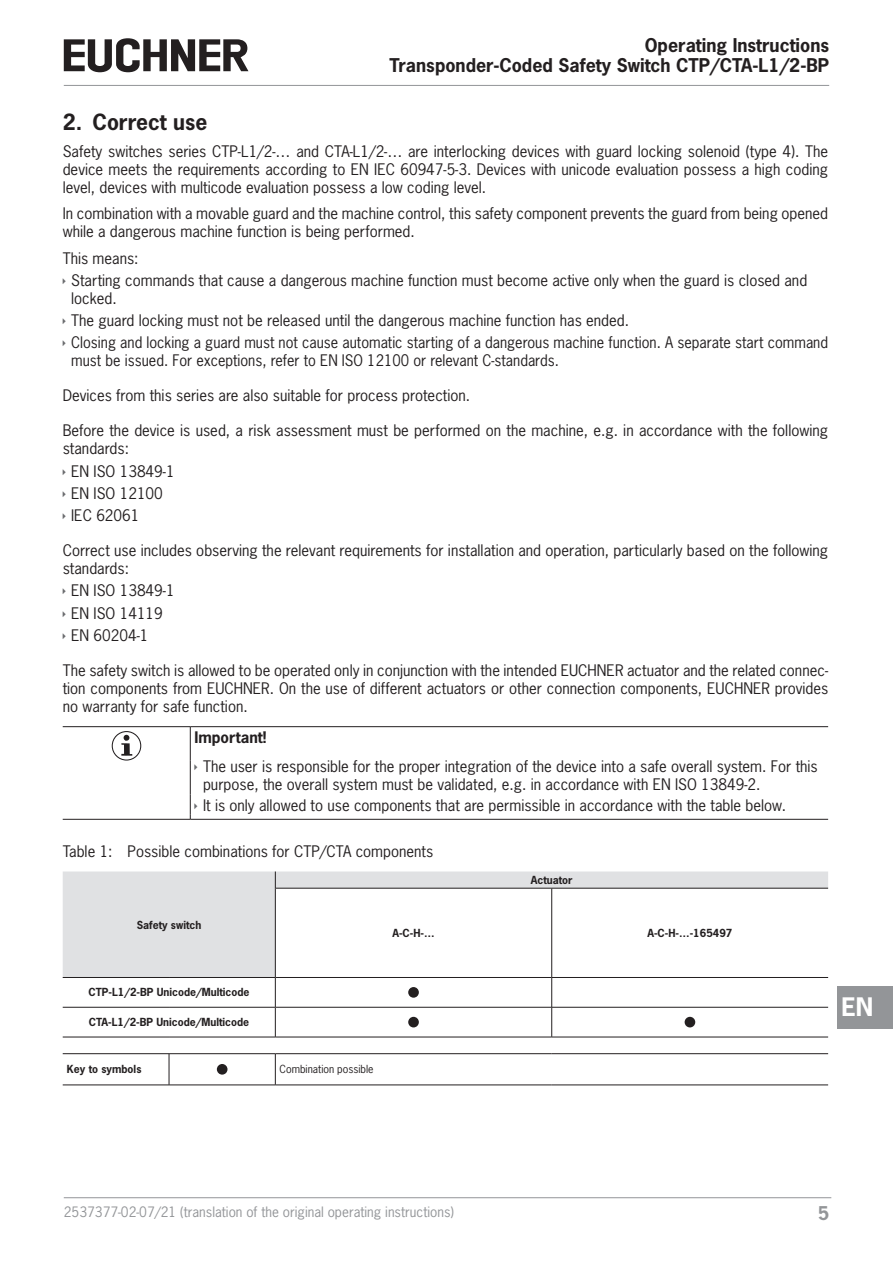
<style>
.page{position:relative;width:893px;height:1263px;background:#fff}
.page>*{position:absolute;margin:0;border:0;box-sizing:border-box;transform-origin:0 0}
.t1{font:700 24px "News Gothic Std";color:#fff}
.t2{font:700 21px "News Gothic Std";color:#231f20}
.t3{font:700 17.85px/20.2px "News Gothic Std";color:#231f20;text-align:right}
.t4{font:700 17.85px "News Gothic Std";color:#939598}
.paragraph{font:15px/18px "News Gothic Std";color:#231f20}
.paragraph_last{font:15px "News Gothic Std";color:#231f20}
.paragraph-2{font:700 15px "News Gothic Std";color:#231f20}
.t5{font:13.5px "News Gothic Std";color:#939598}
.tableheadcentered{font:700 10.5px "News Gothic Std";color:#231f20}
.tableheadleft{font:700 10.5px "News Gothic Std";color:#231f20}
.tablebodyleft{font:10.5px "News Gothic Std";color:#231f20}
</style>
<div class="page">
<hr style="left:64px;top:85px;width:765px;height:1px;background:#939598">
<hr style="left:64px;top:1197px;width:767px;height:1px;background:#939598">
<svg style="left:64px;top:38px;width:184px;height:34px"></svg>
<div style="left:838px;top:986px;width:55px;height:43px;background:#939598"></div>
<hr style="left:63px;top:726px;width:127px;height:1px;background:#231f20">
<hr style="left:190px;top:726px;width:638px;height:1px;background:#231f20">
<hr style="left:190px;top:727px;width:1px;height:34px;background:#231f20">
<hr style="left:190px;top:761px;width:1px;height:34px;background:#231f20">
<hr style="left:63px;top:819px;width:127px;height:1px;background:#231f20">
<hr style="left:190px;top:819px;width:638px;height:1px;background:#231f20">
<svg style="left:112px;top:731px;width:29px;height:29px"></svg>
<svg style="left:121px;top:735px;width:11px;height:21px"></svg>
<svg style="left:63px;top:871px;width:765px;height:106px"></svg>
<hr style="left:276px;top:888px;width:276px;height:1px;background:#231f20">
<hr style="left:552px;top:888px;width:276px;height:1px;background:#231f20">
<hr style="left:63px;top:1007px;width:106px;height:1px;background:#231f20">
<hr style="left:169px;top:1007px;width:106px;height:1px;background:#231f20">
<hr style="left:276px;top:1007px;width:276px;height:1px;background:#231f20">
<hr style="left:552px;top:1007px;width:276px;height:1px;background:#231f20">
<hr style="left:63px;top:1037px;width:106px;height:1px;background:#231f20">
<hr style="left:169px;top:1037px;width:106px;height:1px;background:#231f20">
<hr style="left:275px;top:1037px;width:277px;height:1px;background:#231f20">
<hr style="left:552px;top:1037px;width:276px;height:1px;background:#231f20">
<hr style="left:169px;top:1053px;width:106px;height:1px;background:#231f20">
<hr style="left:275px;top:1053px;width:277px;height:1px;background:#231f20">
<hr style="left:552px;top:1053px;width:276px;height:1px;background:#231f20">
<hr style="left:63px;top:977px;width:106px;height:1px;background:#231f20">
<hr style="left:169px;top:977px;width:106px;height:1px;background:#231f20">
<hr style="left:275px;top:977px;width:277px;height:1px;background:#231f20">
<hr style="left:552px;top:977px;width:276px;height:1px;background:#231f20">
<svg style="left:275px;top:871px;width:1px;height:17px"></svg>
<hr style="left:275px;top:1054px;width:1px;height:31px;background:#231f20">
<hr style="left:63px;top:1053px;width:106px;height:1px;background:#231f20">
<hr style="left:169px;top:1054px;width:1px;height:31px;background:#231f20">
<hr style="left:275px;top:888px;width:1px;height:89px;background:#231f20">
<svg style="left:275px;top:978px;width:1px;height:29px"></svg>
<hr style="left:275px;top:1007px;width:1px;height:30px;background:#231f20">
<hr style="left:63px;top:1085px;width:106px;height:1px;background:#231f20">
<hr style="left:169px;top:1085px;width:106px;height:1px;background:#231f20">
<hr style="left:275px;top:1085px;width:277px;height:1px;background:#231f20">
<hr style="left:552px;top:1085px;width:276px;height:1px;background:#231f20">
<hr style="left:551px;top:888px;width:1px;height:89px;background:#231f20">
<hr style="left:551px;top:977px;width:1px;height:30px;background:#231f20">
<hr style="left:551px;top:1007px;width:1px;height:30px;background:#231f20">
<div style="left:408px;top:987px;width:11px;height:11px;background:#231f20;border-radius:50%"></div>
<div style="left:408px;top:1017px;width:11px;height:10px;background:#231f20;border-radius:50%"></div>
<div style="left:685px;top:1017px;width:10px;height:10px;background:#231f20;border-radius:50%"></div>
<div style="left:217px;top:1064px;width:10px;height:10px;background:#231f20;border-radius:50%"></div>
<svg style="left:190px;top:795px;width:7px;height:24px"></svg>
<p class="t3" style="left:390px;top:34px;width:441px">Operating Instructions<br>Transponder-Coded Safety Switch CTP/CTA-L1/2-BP</p>
<p class="t2" style="left:63px;top:108px;width:146px">2. Correct use</p>
<p class="paragraph" style="left:63px;top:142px;width:767px;text-align:justify">Safety switches series CTP‑L1/2-… and CTA-L1/2-… are interlocking devices with guard locking solenoid (type 4). The device meets the requirements according to EN IEC 60947‑5‑3. Devices with unicode evaluation possess a high coding level, devices with multicode evaluation possess a low coding level.</p>
<p class="paragraph" style="left:63px;top:204px;width:767px">In combination with a movable guard and the machine control, this safety component prevents the guard from being opened while a dangerous machine function is being performed.</p>
<p class="paragraph" style="left:63px;top:249px;width:77px">This means:</p>
<p class="paragraph" style="left:71px;top:271px;width:737px">Starting commands that cause a dangerous machine function must become active only when the guard is closed and locked.</p>
<p class="paragraph" style="left:71px;top:311px;width:559px">The guard locking must not be released until the dangerous machine function has ended.</p>
<p class="paragraph" style="left:71px;top:334px;width:758px">Closing and locking a guard must not cause automatic starting of a dangerous machine function. A separate start command must be issued. For exceptions, refer to EN ISO 12100 or relevant C-standards.</p>
<p class="paragraph_last" style="left:63px;top:386px;width:409px">Devices from this series are also suitable for process protection.</p>
<p class="paragraph" style="left:63px;top:422px;width:767px">Before the device is used, a risk assessment must be performed on the machine, e.g. in accordance with the following standards:</p>
<p class="paragraph" style="left:71px;top:462px;width:105px">EN ISO 13849‑1</p>
<p class="paragraph" style="left:71px;top:484px;width:93px">EN ISO 12100</p>
<p class="paragraph" style="left:71px;top:506px;width:70px">IEC 62061</p>
<p class="paragraph" style="left:63px;top:541px;width:767px">Correct use includes observing the relevant requirements for installation and operation, particularly based on the following standards:</p>
<p class="paragraph" style="left:71px;top:582px;width:105px">EN ISO 13849‑1</p>
<p class="paragraph" style="left:71px;top:604px;width:93px">EN ISO 14119</p>
<p class="paragraph" style="left:71px;top:626px;width:79px">EN 60204‑1</p>
<p class="paragraph" style="left:63px;top:661px;width:767px;text-align:justify">The safety switch is allowed to be operated only in conjunction with the intended EUCHNER actuator and the related connec&shy;tion components from EUCHNER. On the use of different actuators or other connection components, EUCHNER provides no warranty for safe function.</p>
<p class="paragraph-2" style="left:195px;top:727px;width:73px">Important!</p>
<p class="paragraph" style="left:203px;top:757px;width:616px">The user is responsible for the proper integration of the device into a safe overall system. For this purpose, the overall system must be validated, e.g. in accordance with EN ISO 13849‑2.</p>
<p class="paragraph" style="left:203px;top:796px;width:585px">It is only allowed to use components that are permissible in accordance with the table below.</p>
<p class="paragraph" style="left:63px;top:842px;width:372px">Table 1: Possible combinations for CTP/CTA components</p>
<p class="tableheadcentered" style="left:137px;top:918px;width:66px">Safety switch</p>
<p class="tableheadleft" style="left:531px;top:873px;width:43px">Actuator</p>
<p class="tableheadcentered" style="left:392px;top:926px;width:44px">A-C-H-…</p>
<p class="tableheadcentered" style="left:647px;top:926px;width:87px">A-C-H-…-165497</p>
<p class="tableheadcentered" style="left:89px;top:985px;width:163px">CTP‑L1/2-BP Unicode/Multicode</p>
<p class="tableheadcentered" style="left:89px;top:1015px;width:162px">CTA‑L1/2-BP Unicode/Multicode</p>
<p class="tableheadleft" style="left:67px;top:1062px;width:76px">Key to symbols</p>
<p class="tablebodyleft" style="left:280px;top:1063px;width:96px">Combination possible</p>
<h1 class="t1" style="left:841px;top:991px;width:33px">EN</h1>
<p class="t5" style="left:64px;top:1203px;width:392px">2537377-02-07/21 (translation of the original operating instructions)</p>
<p class="t4" style="left:818px;top:1201px;width:13px">5</p>
</div>
